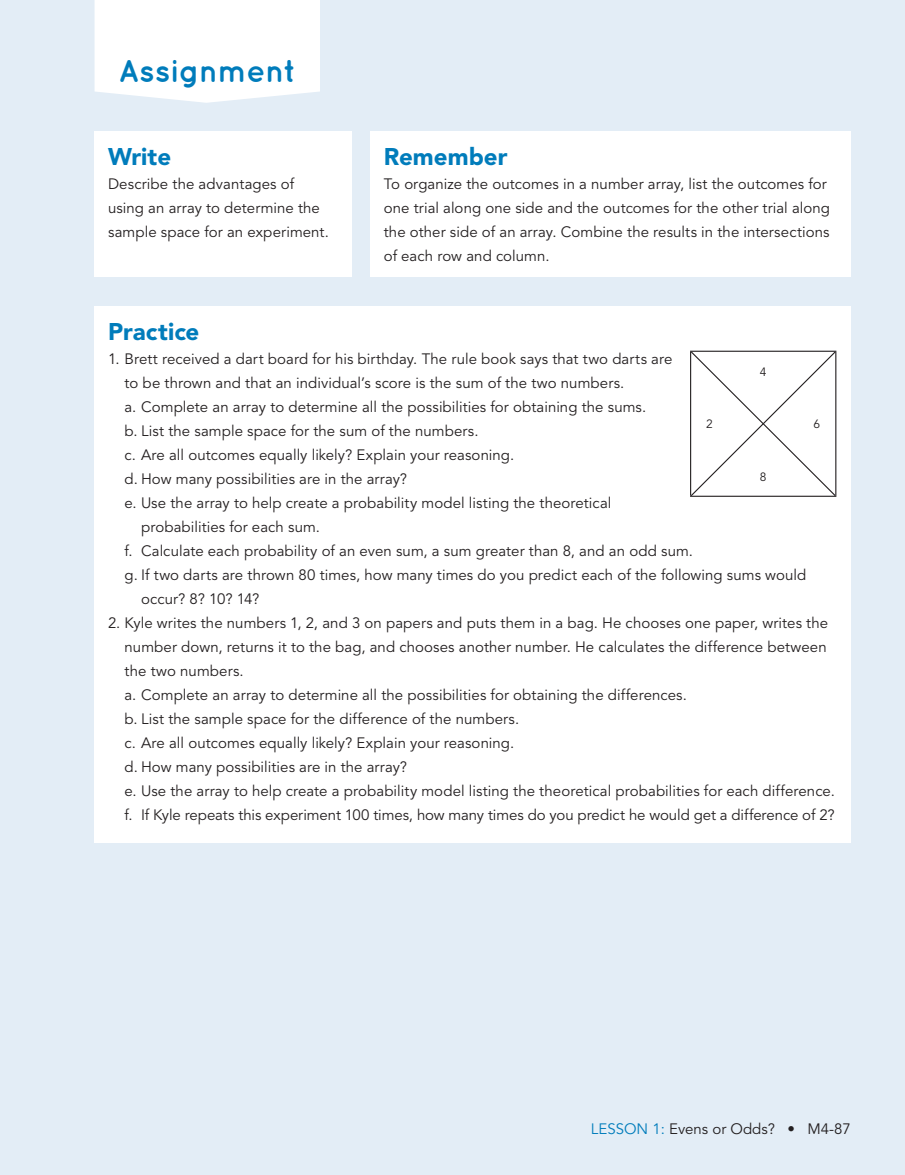
<style>
.page{position:relative;width:905px;height:1175px;background:#fff}
.page>*{position:absolute;margin:0;border:0;box-sizing:border-box;transform-origin:0 0}
.t1{font:700 31.5px "Quicksand";letter-spacing:-.02em;color:#007cbb}
.t2{font:900 24px "Avenir LT Std";color:#007cbb}
.t3{font:15px/24px "Avenir LT Std";letter-spacing:.005em;color:#231f20}
.t4{font:12px "Avenir LT Std";color:#231f20}
.s1{color:#007cbb}
</style>
<div class="page">
<div style="left:0;top:0;width:904px;height:1174px;background:#e3edf6"></div>
<div style="left:94px;top:0;width:226px;height:103px;background:#fff"></div>
<div style="left:94px;top:131px;width:258px;height:146px;background:#fff"></div>
<div style="left:370px;top:131px;width:480px;height:146px;background:#fff"></div>
<div style="left:94px;top:306px;width:756px;height:536px;background:#fff"></div>
<hr style="left:690px;top:351px;width:146px;height:1px;background:#231f20">
<hr style="left:690px;top:352px;width:1px;height:144px;background:#231f20">
<hr style="left:835px;top:352px;width:1px;height:144px;background:#231f20">
<hr style="left:690px;top:496px;width:146px;height:1px;background:#231f20">
<svg style="left:691px;top:352px;width:144px;height:144px"></svg>
<h1 class="t1" style="left:119px;top:60px;width:179px">Assignment</h1>
<h2 class="t2" style="left:108px;top:147px;width:65px">Write</h2>
<p class="t3" style="left:108px;top:173px;width:222px">Describe the advantages of using an array to determine the sample space for an experiment.</p>
<h2 class="t2" style="left:384px;top:147px;width:125px">Remember</h2>
<p class="t3" style="left:384px;top:173px;width:448px">To organize the outcomes in a number array, list the outcomes for one trial along one side and the outcomes for the other trial along the other side of an array. Combine the results in the intersections of each row and column.</p>
<h2 class="t2" style="left:108px;top:321px;width:93px">Practice</h2>
<p class="t3" style="left:108px;top:347px;width:566px">1. Brett received a dart board for his birthday. The rule book says that two darts are</p>
<p class="t3" style="left:124px;top:371px;width:501px">to be thrown and that an individual’s score is the sum of the two numbers.</p>
<p class="t3" style="left:124px;top:395px;width:523px">a. Complete an array to determine all the possibilities for obtaining the sums.</p>
<p class="t3" style="left:124px;top:419px;width:355px">b. List the sample space for the sum of the numbers.</p>
<p class="t3" style="left:124px;top:443px;width:391px">c. Are all outcomes equally likely? Explain your reasoning.</p>
<p class="t3" style="left:124px;top:467px;width:284px">d. How many possibilities are in the array?</p>
<p class="t3" style="left:124px;top:491px;width:488px">e. Use the array to help create a probability model listing the theoretical</p>
<p class="t3" style="left:141px;top:515px;width:180px">probabilities for each sum.</p>
<p class="t3" style="left:124px;top:539px;width:570px">f. Calculate each probability of an even sum, a sum greater than 8, and an odd sum.</p>
<p class="t3" style="left:124px;top:563px;width:683px">g. If two darts are thrown 80 times, how many times do you predict each of the following sums would</p>
<p class="t3" style="left:141px;top:587px;width:120px">occur? 8? 10? 14?</p>
<p class="t3" style="left:124px;top:611px;width:711px;text-indent:-16px">2. Kyle writes the numbers 1, 2, and 3 on papers and puts them in a bag. He chooses one paper, writes the number down, returns it to the bag, and chooses another number. He calculates the difference between the two numbers.<br>a. Complete an array to determine all the possibilities for obtaining the differences.<br>b. List the sample space for the difference of the numbers.<br>c. Are all outcomes equally likely? Explain your reasoning.<br>d. How many possibilities are in the array?<br>e. Use the array to help create a probability model listing the theoretical probabilities for each difference. f. If Kyle repeats this experiment 100 times, how many times do you predict he would get a difference of 2?</p>
<p class="t4" style="left:759px;top:366px;width:8px">4</p>
<p class="t4" style="left:706px;top:419px;width:8px">2</p>
<p class="t4" style="left:813px;top:419px;width:8px">6</p>
<p class="t4" style="left:759px;top:471px;width:8px">8</p>
<p class="t3" style="left:591px;top:1118px;width:261px"><span class="s1">LESSON 1:</span> Evens or Odds? • M4-87</p>
</div>
